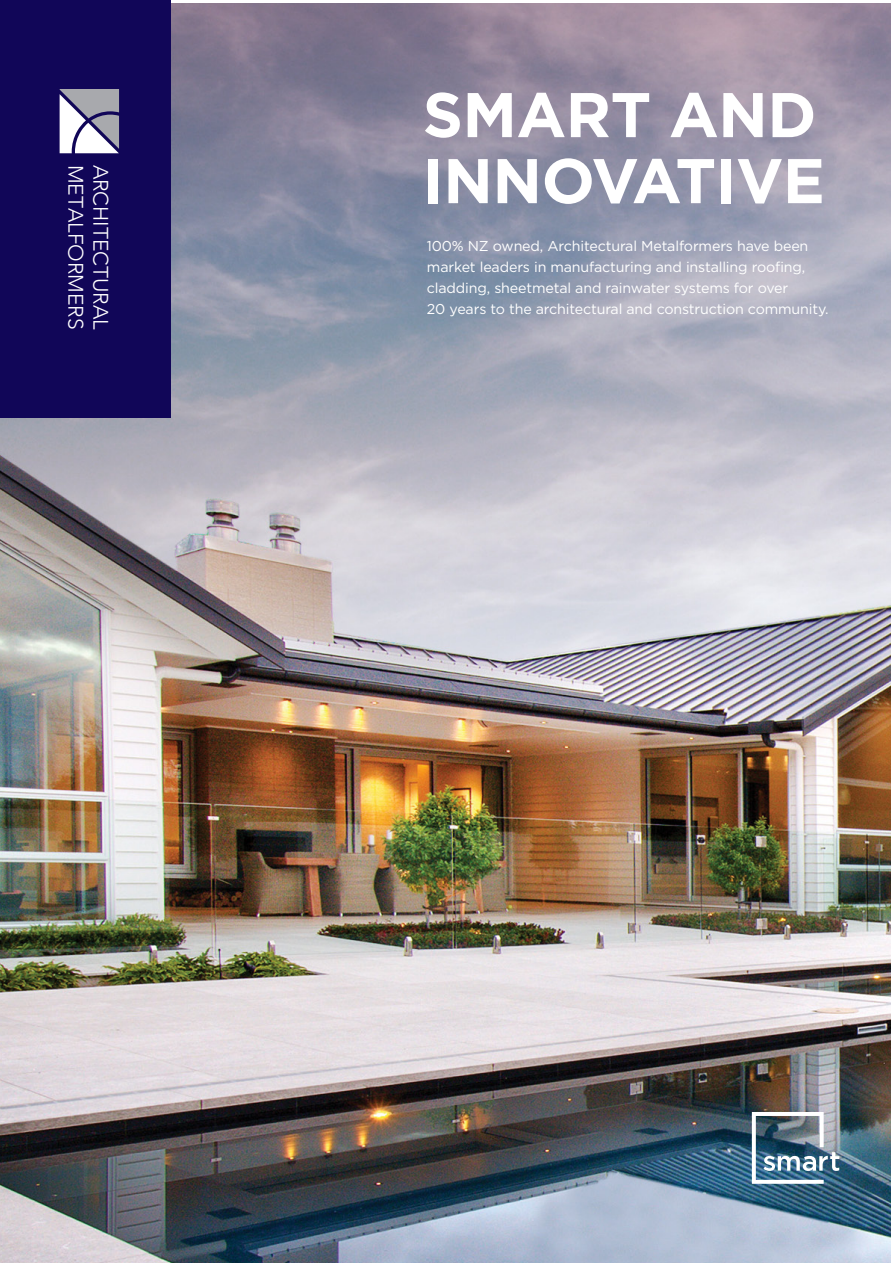
<style>
.page{position:relative;width:893px;height:1263px;background:#fff}
.page>*{position:absolute;margin:0;border:0;box-sizing:border-box;transform-origin:0 0}
.t1{font:700 63px/66px "Gotham";letter-spacing:-.01em;color:#fff}
.t2{font:300 21px "Avenir";color:#fff}
.t3{font:14.25px/21px "Gotham";letter-spacing:-.01em;color:#fff}
</style>
<div class="page">
<img style="left:0;top:4px;width:891px;height:1259px">
<div style="left:0;top:0;width:170px;height:418px;background:#110658"></div>
<svg style="left:60px;top:89px;width:59px;height:64px"></svg>
<img style="left:752px;top:1112px;width:87px;height:72px">
<h2 class="t2" style="left:88px;top:165px;width:166px;rotate:90deg">METALFORMERS</h2>
<h2 class="t2" style="left:113px;top:165px;width:167px;rotate:90deg">ARCHITECTURAL</h2>
<p class="t1" style="left:423px;top:80px;width:404px">SMART AND<br>INNOVATIVE</p>
<p class="t3" style="left:427px;top:236px;width:403px">100% NZ owned, Architectural Metalformers have been market leaders in manufacturing and installing roofing, cladding, sheetmetal and rainwater systems for over<br>20 years to the architectural and construction community.</p>
</div>
